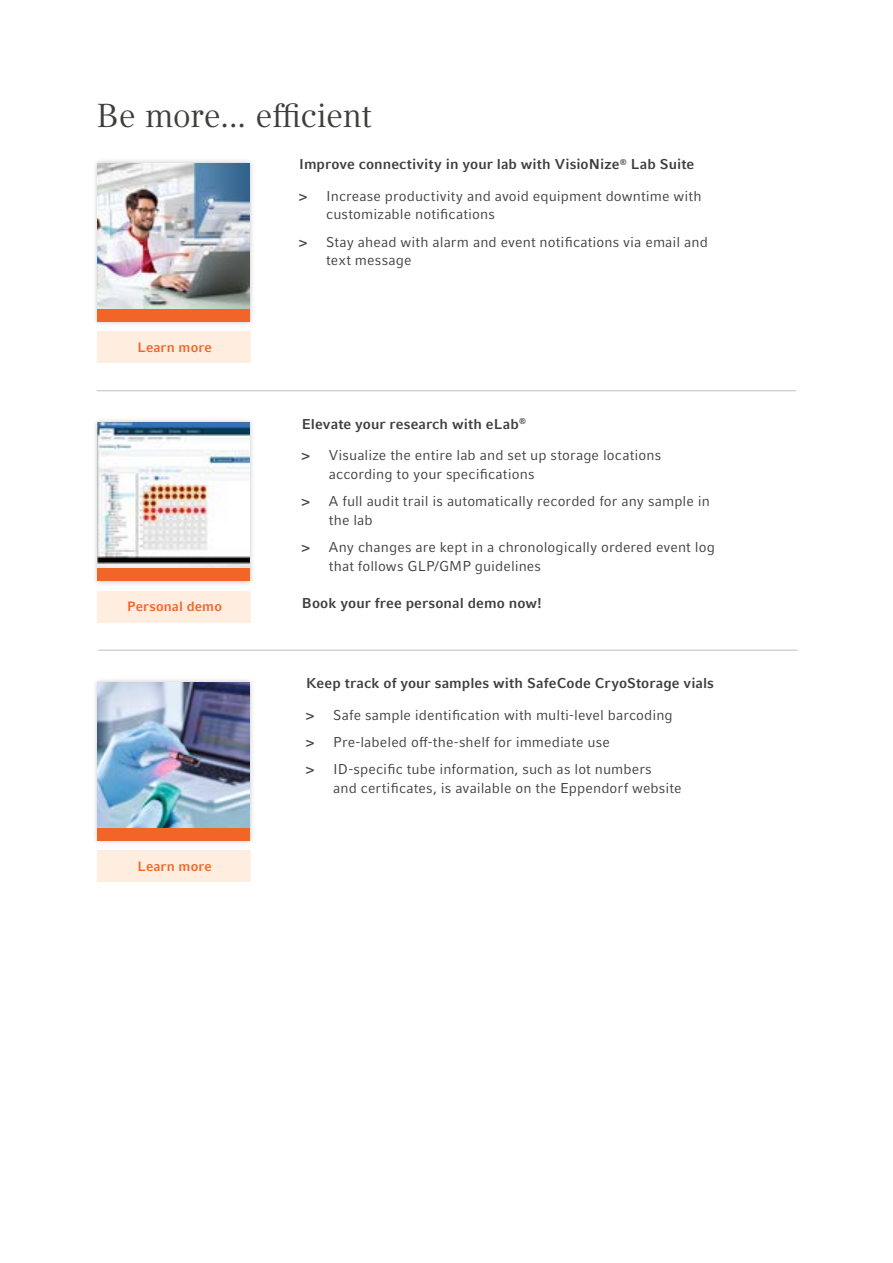
<style>
.page{position:relative;width:893px;height:1263px;background:#fff}
.page>*{position:absolute;margin:0;border:0;box-sizing:border-box;transform-origin:0 0}
.t1{font:33px "Compatil Textfor Eppendorf";letter-spacing:-.01em;color:#3e3e3d}
.t2{font:14.25px/18.8px "Compatil Factfor Eppendorf";letter-spacing:.005em;color:#3e3e3d}
.t3{font:700 14.25px "Compatil Factfor Eppendorf";letter-spacing:.005em;color:#3e3e3d}
.t4{font:700 13.5px "Compatil Factfor Eppendorf";letter-spacing:.005em;color:#f26528}
.s1{font-weight:700}
</style>
<div class="page">
<div style="left:93px;top:157px;width:162px;height:170px;background:#000;opacity:.23"></div>
<img style="left:97px;top:163px;width:152px;height:146px">
<div style="left:93px;top:418px;width:162px;height:168px;background:#000;opacity:.23"></div>
<img style="left:97px;top:423px;width:152px;height:146px">
<div style="left:93px;top:677px;width:162px;height:168px;background:#000;opacity:.23"></div>
<img style="left:97px;top:682px;width:152px;height:146px">
<div style="left:97px;top:309px;width:153px;height:12px;background:#f26528"></div>
<div style="left:97px;top:569px;width:153px;height:12px;background:#f26528"></div>
<div style="left:97px;top:828px;width:153px;height:12px;background:#f26528"></div>
<div style="left:97px;top:331px;width:153px;height:32px;background:#ffede0"></div>
<div style="left:97px;top:591px;width:153px;height:31px;background:#ffede0"></div>
<div style="left:97px;top:850px;width:153px;height:32px;background:#ffede0"></div>
<hr style="left:97px;top:390px;width:699px;height:1px;background:#c4c4c5">
<hr style="left:98px;top:650px;width:700px;height:1px;background:#c4c4c5">
<h1 class="t1" style="left:97px;top:96px;width:276px">Be more... efficient</h1>
<p class="t3" style="left:299px;top:156px;width:397px">Improve connectivity in your lab with VisioNize<sup>®</sup> Lab Suite</p>
<p class="t2" style="left:326px;top:187px;width:377px;text-indent:-27px"><span class="s1">&gt;</span> Increase productivity and avoid equipment downtime with customizable notifications</p>
<p class="t2" style="left:326px;top:232px;width:383px;text-indent:-27px"><span class="s1">&gt;</span> Stay ahead with alarm and event notifications via email and text message</p>
<p class="t4" style="left:138px;top:339px;width:76px">Learn more</p>
<p class="t4" style="left:127px;top:599px;width:96px">Personal demo</p>
<p class="t4" style="left:138px;top:858px;width:76px">Learn more</p>
<p class="t3" style="left:302px;top:415px;width:226px">Elevate your research with eLab<sup>®</sup></p>
<p class="t2" style="left:329px;top:446px;width:334px;text-indent:-27px"><span class="s1">&gt;</span> Visualize the entire lab and set up storage locations according to your specifications</p>
<p class="t2" style="left:329px;top:492px;width:383px;text-indent:-27px"><span class="s1">&gt;</span> A full audit trail is automatically recorded for any sample in the lab</p>
<p class="t2" style="left:329px;top:538px;width:387px;text-indent:-27px"><span class="s1">&gt;</span> Any changes are kept in a chronologically ordered event log that follows GLP/GMP guidelines</p>
<p class="t3" style="left:302px;top:595px;width:242px">Book your free personal demo now!</p>
<p class="t3" style="left:306px;top:675px;width:409px">Keep track of your samples with SafeCode CryoStorage vials</p>
<p class="t2" style="left:306px;top:701px;width:368px;line-height:27.2px"><span class="s1">&gt;</span> Safe sample identification with multi-level barcoding <span class="s1">&gt;</span> Pre-labeled off-the-shelf for immediate use<br><span class="s1">&gt;</span> ID-specific tube information, such as lot numbers</p>
<p class="t2" style="left:333px;top:778px;width:350px">and certificates, is available on the Eppendorf website</p>
</div>
